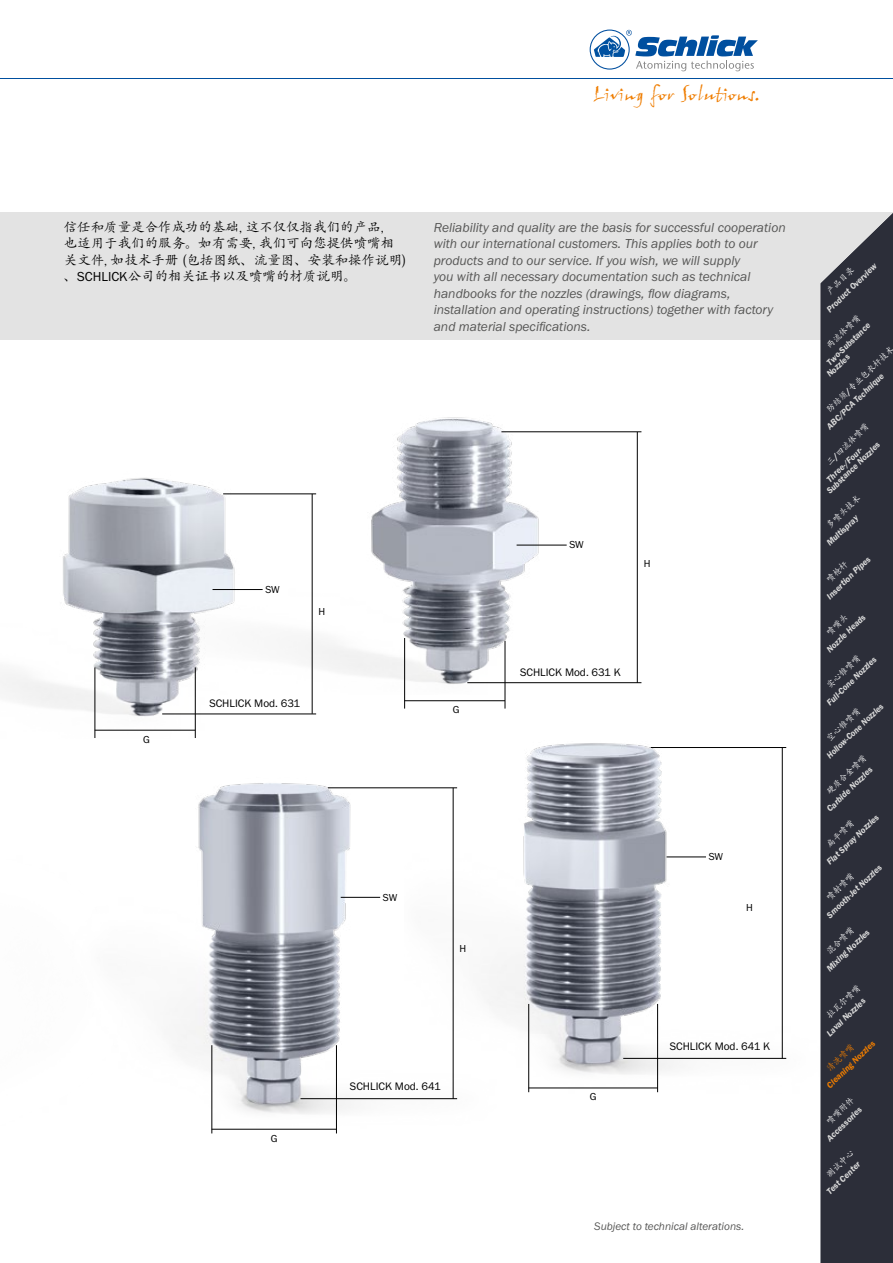
<style>
.page{position:relative;width:893px;height:1263px;background:#fff}
.page>*{position:absolute;margin:0;border:0;box-sizing:border-box;transform-origin:0 0}
.t1{font:19.5px "John Handy Plain";color:#ef7d00}
.t2{font:italic 13.5px/16.5px "Franklin Gothic Itc T";color:#575756}
.t3{font:13.5px/16.5px "Adobe Kaiti Std";color:#000}
.t4{font:11.25px "Franklin Gothic Itc T";color:#000}
.t5{font:italic 11.25px "Franklin Gothic Itc T";color:#575756}
.t6{font:10.5px "Franklin Gothic Itc T";letter-spacing:-.02em;color:#000}
.t7{font:italic 600 9px "Franklin Gothic Itc T";color:#dadada;scale:.96 1}
.t8{font:9px "Adobe Kaiti Std";color:#fff;scale:.96 1}
.t9{font:italic 600 9px "Franklin Gothic Itc T";color:#dadada;scale:.93 1}
.t10{font:italic 600 9px "Franklin Gothic Itc T";color:#dadada;scale:.95 1}
.t11{font:italic 600 9px "Franklin Gothic Itc T";color:#ef7d00;scale:.96 1}
.t12{font:italic 600 9px "Franklin Gothic Itc T";color:#dadada}
.t13{font:italic 600 9px "Franklin Gothic Itc T";color:#dcdcdc;scale:.96 1}
.t14{font:9px "Adobe Kaiti Std";color:#fff;scale:.95 1}
.t15{font:9px "Adobe Kaiti Std";color:#fff;scale:.93 1}
.t16{font:9px "Adobe Kaiti Std";color:#ef7d00;scale:.96 1}
.s1{font-family:"Franklin Gothic Itc T"}
.s2{font-family:"Franklin Gothic Itc T";font-weight:600}
</style>
<div class="page">
<svg style="left:590px;top:30px;width:168px;height:41px"></svg>
<img style="left:502px;top:716px;width:319px;height:412px">
<div style="left:0;top:213px;width:893px;height:127px;background:#e3e3e3"></div>
<img style="left:0;top:478px;width:243px;height:260px">
<hr style="left:162px;top:714px;width:154px;height:1px;background:#000">
<img style="left:178px;top:783px;width:324px;height:345px">
<hr style="left:341px;top:897px;width:39px;height:1px;background:#000">
<img style="left:160px;top:417px;width:409px;height:277px">
<hr style="left:501px;top:431px;width:140px;height:1px;background:#000">
<hr style="left:467px;top:682px;width:174px;height:1px;background:#000">
<hr style="left:637px;top:432px;width:1px;height:251px;background:#000">
<hr style="left:517px;top:545px;width:50px;height:1px;background:#000">
<hr style="left:404px;top:700px;width:101px;height:1px;background:#000">
<hr style="left:404px;top:638px;width:1px;height:70px;background:#000">
<hr style="left:505px;top:641px;width:1px;height:67px;background:#000">
<hr style="left:223px;top:494px;width:93px;height:1px;background:#000">
<hr style="left:312px;top:494px;width:1px;height:220px;background:#000">
<hr style="left:328px;top:787px;width:129px;height:1px;background:#000">
<hr style="left:300px;top:1098px;width:157px;height:1px;background:#000">
<hr style="left:453px;top:788px;width:1px;height:311px;background:#000">
<hr style="left:651px;top:747px;width:135px;height:1px;background:#000">
<hr style="left:623px;top:1058px;width:163px;height:1px;background:#000">
<hr style="left:782px;top:747px;width:1px;height:311px;background:#000">
<hr style="left:95px;top:730px;width:100px;height:1px;background:#000">
<hr style="left:95px;top:667px;width:1px;height:71px;background:#000">
<hr style="left:195px;top:667px;width:1px;height:71px;background:#000">
<hr style="left:212px;top:1129px;width:125px;height:1px;background:#000">
<hr style="left:212px;top:1045px;width:1px;height:88px;background:#000">
<hr style="left:336px;top:1045px;width:1px;height:88px;background:#000">
<hr style="left:529px;top:1088px;width:129px;height:1px;background:#000">
<hr style="left:528px;top:1004px;width:1px;height:88px;background:#000">
<hr style="left:657px;top:1004px;width:1px;height:88px;background:#000">
<hr style="left:666px;top:857px;width:40px;height:1px;background:#000">
<hr style="left:0;top:78px;width:893px;height:1px;background:#004f9f">
<div style="left:821px;top:212px;width:72px;height:1051px;background:#2c2e39"></div>
<div style="left:823px;top:993px;width:70px;height:110px;background:#2c2e39"></div>
<svg style="left:825px;top:559px;width:24px;height:24px"></svg>
<svg style="left:825px;top:613px;width:23px;height:23px"></svg>
<h1 class="t1" style="left:593px;top:82px;width:171px">Living for Solutions.</h1>
<p class="t3" style="left:64px;top:218px;width:344px">信任和质量是合作成功的基础, 这不仅仅指我们的产品,<br>也适用于我们的服务。如有需要, 我们可向您提供喷嘴相关文件, 如技术手册 (包括图纸、流量图、安装和操作说明)、<span class="s1">SCHLICK</span>公司的相关证书以及喷嘴的材质说明。</p>
<p class="t2" style="left:434px;top:219px;width:354px">Reliability and quality are the basis for successful cooperation with our international customers. This applies both to our products and to our service. If you wish, we will supply</p>
<p class="t2" style="left:434px;top:268px;width:318px">you with all necessary documentation such as technical handbooks for the nozzles (drawings, flow diagrams,</p>
<p class="t2" style="left:434px;top:301px;width:341px">installation and operating instructions) together with factory and material specifications.</p>
<p class="t6" style="left:143px;top:733px;width:8px">G</p>
<p class="t6" style="left:265px;top:583px;width:16px">SW</p>
<p class="t6" style="left:318px;top:605px;width:8px">H</p>
<p class="t4" style="left:209px;top:697px;width:92px">SCHLICK Mod. 631</p>
<p class="t6" style="left:383px;top:891px;width:16px">SW</p>
<p class="t6" style="left:453px;top:703px;width:8px">G</p>
<p class="t6" style="left:569px;top:539px;width:16px">SW</p>
<p class="t6" style="left:644px;top:558px;width:8px">H</p>
<p class="t4" style="left:520px;top:666px;width:102px">SCHLICK Mod. 631 K</p>
<p class="t6" style="left:459px;top:942px;width:8px">H</p>
<p class="t6" style="left:709px;top:850px;width:16px">SW</p>
<p class="t6" style="left:746px;top:902px;width:8px">H</p>
<p class="t4" style="left:670px;top:1040px;width:102px">SCHLICK Mod. 641 K</p>
<p class="t6" style="left:271px;top:1132px;width:8px">G</p>
<p class="t4" style="left:350px;top:1080px;width:92px">SCHLICK Mod. 641</p>
<p class="t6" style="left:590px;top:1091px;width:8px">G</p>
<p class="t5" style="left:594px;top:1220px;width:151px">Subject to technical alterations.</p>
<p class="t7" style="left:824px;top:307px;width:70px;rotate:-44deg">Product Overview</p>
<p class="t8" style="left:824px;top:289px;width:37px;rotate:-44deg">产品目录</p>
<p class="t7" style="left:824px;top:360px;width:61px;rotate:-44deg">Two-Substance</p>
<p class="t8" style="left:824px;top:342px;width:46px;rotate:-44deg">两流体喷嘴</p>
<p class="t14" style="left:824px;top:406px;width:96px;rotate:-44deg">防结须<span class="s2">/</span>专业包衣杆技术</p>
<p class="t15" style="left:824px;top:459px;width:60px;rotate:-44deg">三<span class="s2">/</span>四流体喷嘴</p>
<p class="t8" style="left:824px;top:523px;width:46px;rotate:-44deg">多喷头技术</p>
<p class="t7" style="left:824px;top:371px;width:31px;rotate:-44deg">Nozzles</p>
<p class="t10" style="left:824px;top:424px;width:81px;rotate:-44deg">ABC/PCA Technique</p>
<p class="t7" style="left:824px;top:477px;width:52px;rotate:-44deg">Three-/Four-</p>
<p class="t7" style="left:824px;top:540px;width:43px;rotate:-44deg">Multispray</p>
<p class="t12" style="left:824px;top:594px;width:59px;rotate:-44deg">Insertion Pipes</p>
<p class="t7" style="left:824px;top:647px;width:54px;rotate:-44deg">Nozzle Heads</p>
<p class="t7" style="left:824px;top:700px;width:70px;rotate:-44deg">Full-Cone Nozzles</p>
<p class="t9" style="left:824px;top:753px;width:82px;rotate:-44deg">Hollow-Cone Nozzles</p>
<p class="t7" style="left:824px;top:488px;width:75px;rotate:-44deg">Substance Nozzles</p>
<p class="t8" style="left:824px;top:682px;width:46px;rotate:-44deg">实心锥喷嘴</p>
<p class="t8" style="left:824px;top:736px;width:46px;rotate:-44deg">空心锥喷嘴</p>
<p class="t8" style="left:824px;top:789px;width:55px;rotate:-44deg">硬质合金喷嘴</p>
<p class="t7" style="left:824px;top:806px;width:64px;rotate:-44deg">Carbide Nozzles</p>
<p class="t7" style="left:824px;top:859px;width:73px;rotate:-44deg">Flat Spray Nozzles</p>
<p class="t8" style="left:824px;top:842px;width:37px;rotate:-44deg">扁平喷嘴</p>
<p class="t7" style="left:824px;top:913px;width:77px;rotate:-44deg">Smooth-Jet Nozzles</p>
<p class="t8" style="left:824px;top:895px;width:37px;rotate:-44deg">喷射喷嘴</p>
<p class="t8" style="left:824px;top:948px;width:37px;rotate:-44deg">混合喷嘴</p>
<p class="t13" style="left:824px;top:966px;width:60px;rotate:-44deg">Mixing Nozzles</p>
<p class="t7" style="left:824px;top:1030px;width:54px;rotate:-44deg">Laval Nozzles</p>
<p class="t8" style="left:824px;top:1013px;width:46px;rotate:-44deg">拉瓦尔喷嘴</p>
<p class="t11" style="left:824px;top:1083px;width:68px;rotate:-44deg">Cleaning Nozzles</p>
<p class="t16" style="left:824px;top:1065px;width:37px;rotate:-44deg">清洗喷嘴</p>
<p class="t8" style="left:824px;top:1118px;width:37px;rotate:-44deg">喷嘴附件</p>
<p class="t8" style="left:824px;top:1171px;width:37px;rotate:-44deg">测试中心</p>
<p class="t7" style="left:824px;top:1136px;width:48px;rotate:-44deg">Accessories</p>
<p class="t7" style="left:824px;top:1189px;width:46px;rotate:-44deg">Test Center</p>
</div>
